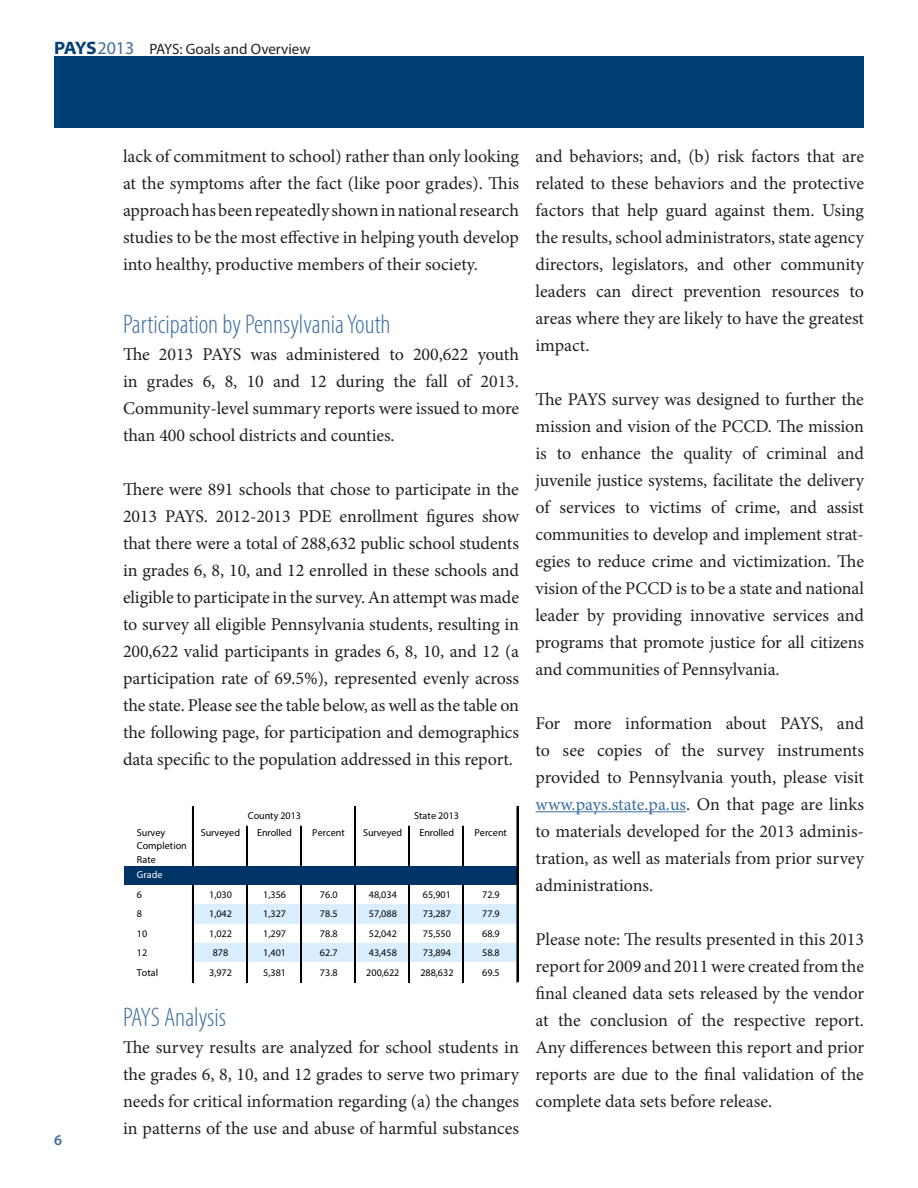
<style>
.page{position:relative;width:918px;height:1188px;background:#fff}
.page>*{position:absolute;margin:0;border:0;box-sizing:border-box;transform-origin:0 0}
.t1{font:300 condensed 27px "Myriad Pro";color:#3d6ea2}
.t2{font:18px/27px "Minion Pro";letter-spacing:-.005em;color:#231f20;text-align:justify}
.t3{font:15px "Myriad Pro";color:#231f20}
.t4{font:600 15px "Myriad Pro";color:#3d6ea2}
.t5{font:10.05px/13.4px "Myriad Pro";color:#000}
.t6{font:10.05px "Myriad Pro";letter-spacing:.005em;color:#fff}
.s1{font-weight:700;font-stretch:semi-expanded;font-size:18px;color:#003e76}
.s2{font-size:18px;color:#3d6ea2}
.s3{color:#3d6ea2}
</style>
<div class="page">
<div style="left:54px;top:56px;width:810px;height:72px;background:#003e76"></div>
<hr style="left:536px;top:811px;width:150px;height:1px;background:#3d6ea2">
<div style="left:124px;top:866px;width:394px;height:19px;background:#036"></div>
<div style="left:193px;top:904px;width:325px;height:20px;background:#d9eeff"></div>
<div style="left:193px;top:943px;width:325px;height:20px;background:#d9eeff"></div>
<hr style="left:192px;top:807px;width:2px;height:59px;background:#000">
<hr style="left:246px;top:826px;width:1px;height:40px;background:#000">
<hr style="left:247px;top:826px;width:1px;height:40px;background:#000">
<hr style="left:300px;top:826px;width:1px;height:40px;background:#000">
<hr style="left:301px;top:826px;width:1px;height:40px;background:#000">
<hr style="left:354px;top:807px;width:1px;height:59px;background:#000">
<hr style="left:355px;top:807px;width:1px;height:59px;background:#000">
<hr style="left:409px;top:826px;width:1px;height:40px;background:#000">
<hr style="left:463px;top:826px;width:1px;height:40px;background:#000">
<hr style="left:192px;top:885px;width:2px;height:97px;background:#000">
<hr style="left:354px;top:885px;width:1px;height:97px;background:#000">
<hr style="left:355px;top:885px;width:1px;height:97px;background:#000">
<hr style="left:517px;top:807px;width:1px;height:175px;background:#000">
<hr style="left:246px;top:885px;width:1px;height:97px;background:#000">
<hr style="left:247px;top:885px;width:1px;height:97px;background:#000">
<hr style="left:300px;top:885px;width:1px;height:97px;background:#000">
<hr style="left:301px;top:885px;width:1px;height:97px;background:#000">
<hr style="left:409px;top:885px;width:1px;height:97px;background:#000">
<hr style="left:463px;top:885px;width:1px;height:97px;background:#000">
<p class="t3" style="left:54px;top:40px;width:258px"><span class="s1">PAYS</span><span class="s2">2013</span> PAYS: Goals and Overview</p>
<p class="t4" style="left:54px;top:1131px;width:10px">6</p>
<p class="t2" style="left:123px;top:143px;width:398px">lack of commitment to school) rather than only looking at the symptoms after the fact (like poor grades). This approach has been repeatedly shown in national research studies to be the most effective in helping youth develop into healthy, productive members of their society.</p>
<h1 class="t1" style="left:123px;top:308px;width:269px">Participation by Pennsylvania Youth</h1>
<p class="t2" style="left:123px;top:341px;width:398px">The 2013 PAYS was administered to 200,622 youth in grades 6, 8, 10 and 12 during the fall of 2013.<br>Community-level summary reports were issued to more than 400 school districts and counties.</p>
<p class="t2" style="left:123px;top:476px;width:398px">There were 891 schools that chose to participate in the 2013 PAYS. 2012-2013 PDE enrollment figures show that there were a total of 288,632 public school students in grades 6, 8, 10, and 12 enrolled in these schools and eligible to participate in the survey. An attempt was made to survey all eligible Pennsylvania students, resulting in 200,622 valid participants in grades 6, 8, 10, and 12 (a participation rate of 69.5%), represented evenly across the state. Please see the table below, as well as the table on the following page, for participation and demographics data specific to the population addressed in this report.</p>
<p class="t5" style="left:248px;top:809px;width:55px">County 2013</p>
<p class="t5" style="left:414px;top:809px;width:46px">State 2013</p>
<p class="t5" style="left:137px;top:826px;width:51px">Survey<br>Completion<br>Rate</p>
<p class="t5" style="left:201px;top:826px;width:41px">Surveyed</p>
<p class="t5" style="left:257px;top:826px;width:36px">Enrolled</p>
<p class="t5" style="left:312px;top:826px;width:34px">Percent</p>
<p class="t5" style="left:363px;top:826px;width:41px">Surveyed</p>
<p class="t5" style="left:419px;top:826px;width:36px">Enrolled</p>
<p class="t5" style="left:474px;top:826px;width:34px">Percent</p>
<p class="t5" style="left:137px;top:888px;width:7px">6</p>
<p class="t5" style="left:209px;top:888px;width:24px">1,030</p>
<p class="t5" style="left:263px;top:888px;width:24px">1,356</p>
<p class="t5" style="left:320px;top:888px;width:19px">76.0</p>
<p class="t5" style="left:369px;top:888px;width:30px">48,034</p>
<p class="t5" style="left:423px;top:888px;width:30px">65,901</p>
<p class="t5" style="left:482px;top:888px;width:19px">72.9</p>
<p class="t5" style="left:137px;top:907px;width:7px">8</p>
<p class="t5" style="left:209px;top:907px;width:24px">1,042</p>
<p class="t5" style="left:263px;top:907px;width:24px">1,327</p>
<p class="t5" style="left:320px;top:907px;width:19px">78.5</p>
<p class="t5" style="left:369px;top:907px;width:30px">57,088</p>
<p class="t5" style="left:423px;top:907px;width:30px">73,287</p>
<p class="t5" style="left:482px;top:907px;width:19px">77.9</p>
<p class="t5" style="left:137px;top:927px;width:12px">10</p>
<p class="t5" style="left:209px;top:927px;width:24px">1,022</p>
<p class="t5" style="left:263px;top:927px;width:24px">1,297</p>
<p class="t5" style="left:320px;top:927px;width:19px">78.8</p>
<p class="t5" style="left:369px;top:927px;width:30px">52,042</p>
<p class="t5" style="left:423px;top:927px;width:30px">75,550</p>
<p class="t5" style="left:482px;top:927px;width:19px">68.9</p>
<p class="t5" style="left:137px;top:946px;width:12px">12</p>
<p class="t5" style="left:213px;top:946px;width:17px">878</p>
<p class="t5" style="left:263px;top:946px;width:24px">1,401</p>
<p class="t5" style="left:320px;top:946px;width:19px">62.7</p>
<p class="t5" style="left:369px;top:946px;width:30px">43,458</p>
<p class="t5" style="left:423px;top:946px;width:30px">73,894</p>
<p class="t5" style="left:482px;top:946px;width:19px">58.8</p>
<p class="t5" style="left:137px;top:965px;width:23px">Total</p>
<p class="t5" style="left:209px;top:965px;width:24px">3,972</p>
<p class="t5" style="left:263px;top:965px;width:24px">5,381</p>
<p class="t5" style="left:320px;top:965px;width:19px">73.8</p>
<p class="t5" style="left:366px;top:965px;width:35px">200,622</p>
<p class="t5" style="left:420px;top:965px;width:35px">288,632</p>
<p class="t5" style="left:482px;top:965px;width:19px">69.5</p>
<p class="t6" style="left:137px;top:869px;width:27px">Grade</p>
<h1 class="t1" style="left:123px;top:1001px;width:105px">PAYS Analysis</h1>
<p class="t2" style="left:123px;top:1034px;width:398px">The survey results are analyzed for school students in the grades 6, 8, 10, and 12 grades to serve two primary needs for critical information regarding (a) the changes in patterns of the use and abuse of harmful substances</p>
<p class="t2" style="left:536px;top:143px;width:330px">and behaviors; and, (b) risk factors that are related to these behaviors and the protective factors that help guard against them. Using the results, school administrators, state agency directors, legislators, and other community leaders can direct prevention resources to areas where they are likely to have the greatest impact.</p>
<p class="t2" style="left:536px;top:386px;width:330px">The PAYS survey was designed to further the mission and vision of the PCCD. The mission is to enhance the quality of criminal and juvenile justice systems, facilitate the delivery of services to victims of crime, and assist communities to develop and implement strat&shy;egies to reduce crime and victimization. The vision of the PCCD is to be a state and national leader by providing innovative services and programs that promote justice for all citizens and communities of Pennsylvania.</p>
<p class="t2" style="left:536px;top:710px;width:330px">For more information about PAYS, and to see copies of the survey instruments provided to Pennsylvania youth, please visit <span class="s3">www.pays.state.pa.us</span>. On that page are links to materials developed for the 2013 adminis&shy;tration, as well as materials from prior survey administrations.</p>
<p class="t2" style="left:536px;top:926px;width:330px">Please note: The results presented in this 2013 report for 2009 and 2011 were created from the final cleaned data sets released by the vendor at the conclusion of the respective report.<br>Any differences between this report and prior reports are due to the final validation of the complete data sets before release.</p>
</div>
